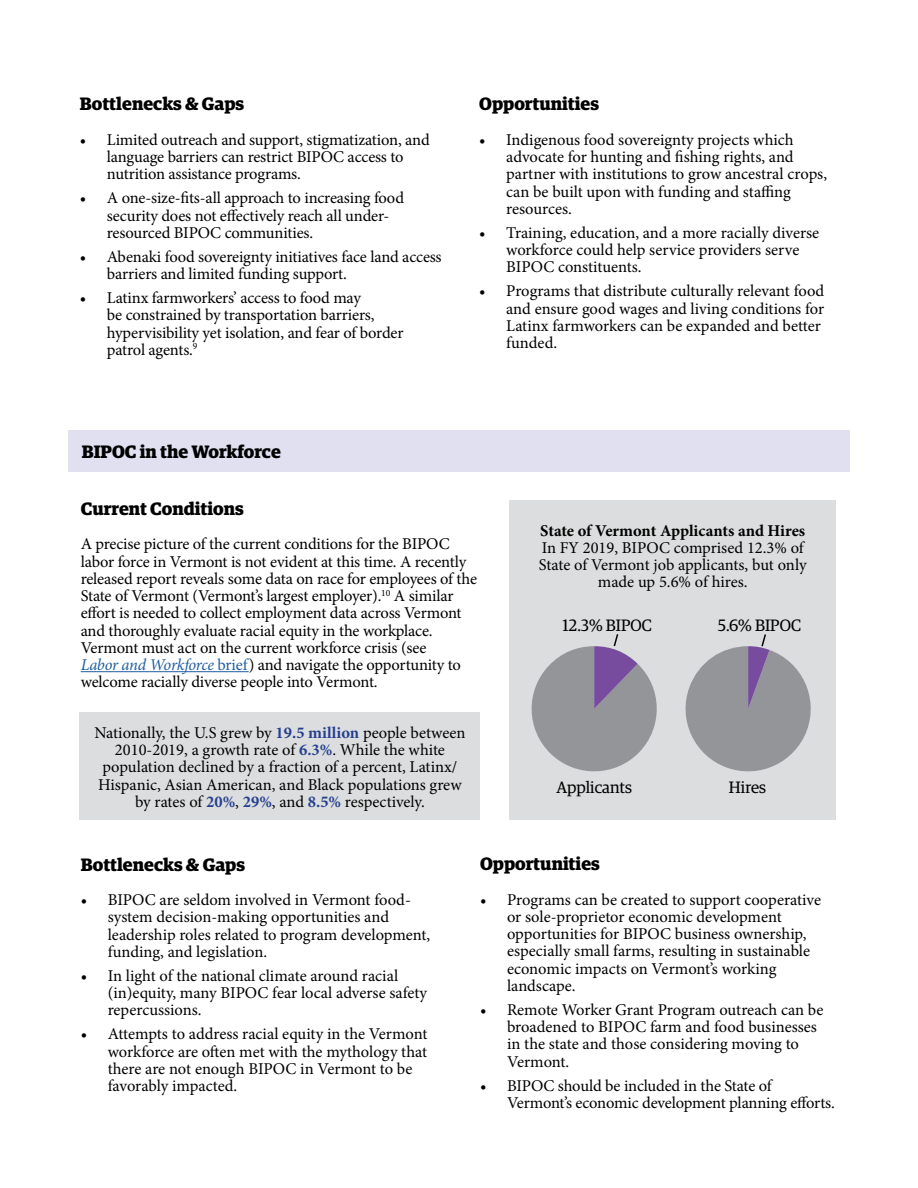
<style>
.page{position:relative;width:918px;height:1188px;background:#fff}
.page>*{position:absolute;margin:0;border:0;box-sizing:border-box;transform-origin:0 0}
.t1{font:700 18px "Guardian Egyp";color:#000}
.t2{font:16.5px/17.2px "Minion Pro";letter-spacing:-.005em;color:#000}
.t3{font:16.5px "Guardian Egyp";color:#000}
.t4{font:700 16.5px "Minion Pro";letter-spacing:-.005em;color:#000}
.s1{font-style:italic;color:#215e9e}
.s2{color:#215e9e}
.s3{font-weight:700;color:#25408f}
</style>
<div class="page">
<div style="left:68px;top:430px;width:782px;height:41px;background:#e0e0f1"></div>
<hr style="left:81px;top:671px;width:168px;height:1px;background:#215e9e">
<div style="left:80px;top:712px;width:400px;height:108px;background:#dcddde"></div>
<div style="left:509px;top:501px;width:327px;height:319px;background:#dcddde"></div>
<svg style="left:685px;top:634px;width:126px;height:138px"></svg>
<svg style="left:531px;top:634px;width:126px;height:138px"></svg>
<p class="t1" style="left:80px;top:90px;width:166px">Bottlenecks &amp; Gaps</p>
<p class="t2" style="left:107px;top:131px;width:324px;text-indent:-27px">• Limited outreach and support, stigmatization, and language barriers can restrict BIPOC access to nutrition assistance programs.</p>
<p class="t2" style="left:107px;top:190px;width:299px;text-indent:-27px">• A one-size-fits-all approach to increasing food security does not effectively reach all under&shy;resourced BIPOC communities.</p>
<p class="t2" style="left:107px;top:248px;width:336px;text-indent:-27px">• Abenaki food sovereignty initiatives face land access barriers and limited funding support.</p>
<p class="t2" style="left:107px;top:289px;width:298px;text-indent:-27px">• Latinx farmworkers’ access to food may<br>be constrained by transportation barriers, hypervisibility yet isolation, and fear of border patrol agents.<sup>9</sup></p>
<p class="t1" style="left:82px;top:438px;width:201px">BIPOC in the Workforce</p>
<p class="t1" style="left:479px;top:90px;width:121px">Opportunities</p>
<p class="t2" style="left:506px;top:131px;width:322px;text-indent:-27px">• Indigenous food sovereignty projects which advocate for hunting and fishing rights, and partner with institutions to grow ancestral crops, can be built upon with funding and staffing resources.</p>
<p class="t2" style="left:506px;top:224px;width:315px;text-indent:-27px">• Training, education, and a more racially diverse workforce could help service providers serve<br>BIPOC constituents.</p>
<p class="t2" style="left:506px;top:283px;width:320px;text-indent:-27px">• Programs that distribute culturally relevant food and ensure good wages and living conditions for Latinx farmworkers can be expanded and better funded.</p>
<p class="t1" style="left:81px;top:495px;width:165px">Current Conditions</p>
<p class="t2" style="left:81px;top:535px;width:398px">A precise picture of the current conditions for the BIPOC labor force in Vermont is not evident at this time. A recently released report reveals some data on race for employees of the State of Vermont (Vermont’s largest employer).<sup>10</sup> A similar effort is needed to collect employment data across Vermont and thoroughly evaluate racial equity in the workplace.<br>Vermont must act on the current workforce crisis (see<br><span class="s1">Labor and Workforce</span> <span class="s2">brief</span>) and navigate the opportunity to welcome racially diverse people into Vermont.</p>
<p class="t2" style="left:94px;top:724px;width:373px;text-align:center">Nationally, the U.S grew by <span class="s3">19.5 million</span> people between 2010-2019, a growth rate of <span class="s3">6.3%</span>. While the white population declined by a fraction of a percent, Latinx/ Hispanic, Asian American, and Black populations grew by rates of <span class="s3">20%</span>, <span class="s3">29%</span>, and <span class="s3">8.5%</span> respectively.</p>
<p class="t4" style="left:540px;top:519px;width:266px">State of Vermont Applicants and Hires</p>
<p class="t2" style="left:539px;top:539px;width:269px;text-align:center">In FY 2019, BIPOC comprised 12.3% of<br>State of Vermont job applicants, but only made up 5.6% of hires.</p>
<p class="t3" style="left:563px;top:614px;width:91px">12.3% BIPOC</p>
<p class="t3" style="left:718px;top:614px;width:85px">5.6% BIPOC</p>
<p class="t3" style="left:556px;top:776px;width:77px">Applicants</p>
<p class="t3" style="left:729px;top:776px;width:39px">Hires</p>
<p class="t1" style="left:81px;top:851px;width:166px">Bottlenecks &amp; Gaps</p>
<p class="t2" style="left:108px;top:891px;width:324px;text-indent:-27px">• BIPOC are seldom involved in Vermont food&shy;system decision-making opportunities and leadership roles related to program development, funding, and legislation.</p>
<p class="t2" style="left:108px;top:967px;width:321px;text-indent:-27px">• In light of the national climate around racial (in)equity, many BIPOC fear local adverse safety repercussions.</p>
<p class="t2" style="left:108px;top:1026px;width:321px;text-indent:-27px">• Attempts to address racial equity in the Vermont workforce are often met with the mythology that there are not enough BIPOC in Vermont to be favorably impacted.</p>
<p class="t1" style="left:480px;top:850px;width:121px">Opportunities</p>
<p class="t2" style="left:507px;top:891px;width:316px;text-indent:-27px">• Programs can be created to support cooperative or sole-proprietor economic development opportunities for BIPOC business ownership, especially small farms, resulting in sustainable economic impacts on Vermont’s working landscape.</p>
<p class="t2" style="left:507px;top:1001px;width:318px;text-indent:-27px">• Remote Worker Grant Program outreach can be broadened to BIPOC farm and food businesses in the state and those considering moving to Vermont.</p>
<p class="t2" style="left:507px;top:1077px;width:329px;text-indent:-27px">• BIPOC should be included in the State of<br>Vermont’s economic development planning efforts.</p>
</div>
